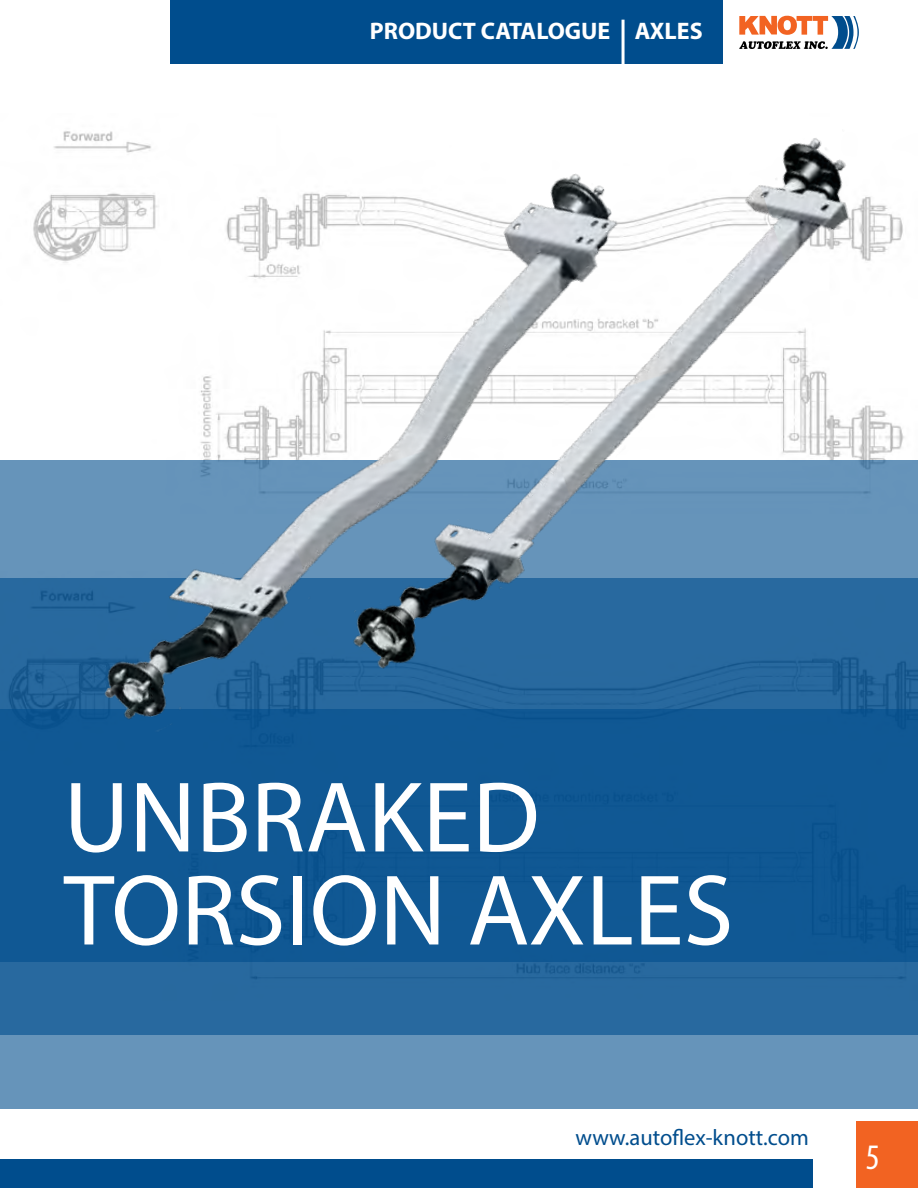
<style>
.page{position:relative;width:918px;height:1188px;background:#fff}
.page>*{position:absolute;margin:0;border:0;box-sizing:border-box;transform-origin:0 0}
.t1{font:101.25px/93px "Myriad Pro";color:#fff}
.t2{font:condensed 36px "Myriad Pro";color:#fff}
.t3{font:700 24px "Myriad Pro";color:#fff}
.t4{font:22.5px "Myriad Pro";color:#004d8d}
</style>
<div class="page">
<div style="left:170px;top:0;width:553px;height:64px;background:#004d8d"></div>
<div style="left:856px;top:1122px;width:62px;height:66px;background:#f26322"></div>
<div style="left:0;top:1159px;width:812px;height:29px;background:#004d8d"></div>
<div style="left:0;top:460px;width:918px;height:648px;background:#6694ba"></div>
<div style="left:0;top:578px;width:918px;height:456px;background:#28699f"></div>
<div style="left:0;top:709px;width:918px;height:253px;background:#105894"></div>
<img style="left:9px;top:15px;width:909px;height:716px">
<p class="t3" style="left:370px;top:15px;width:334px">PRODUCT CATALOGUE AXLES</p>
<h1 class="t1" style="left:64px;top:769px;width:671px">UNBRAKED<br>TORSION AXLES</h1>
<p class="t4" style="left:576px;top:1123px;width:235px">www.autoflex-knott.com</p>
<h2 class="t2" style="left:866px;top:1136px;width:15px">5</h2>
</div>
